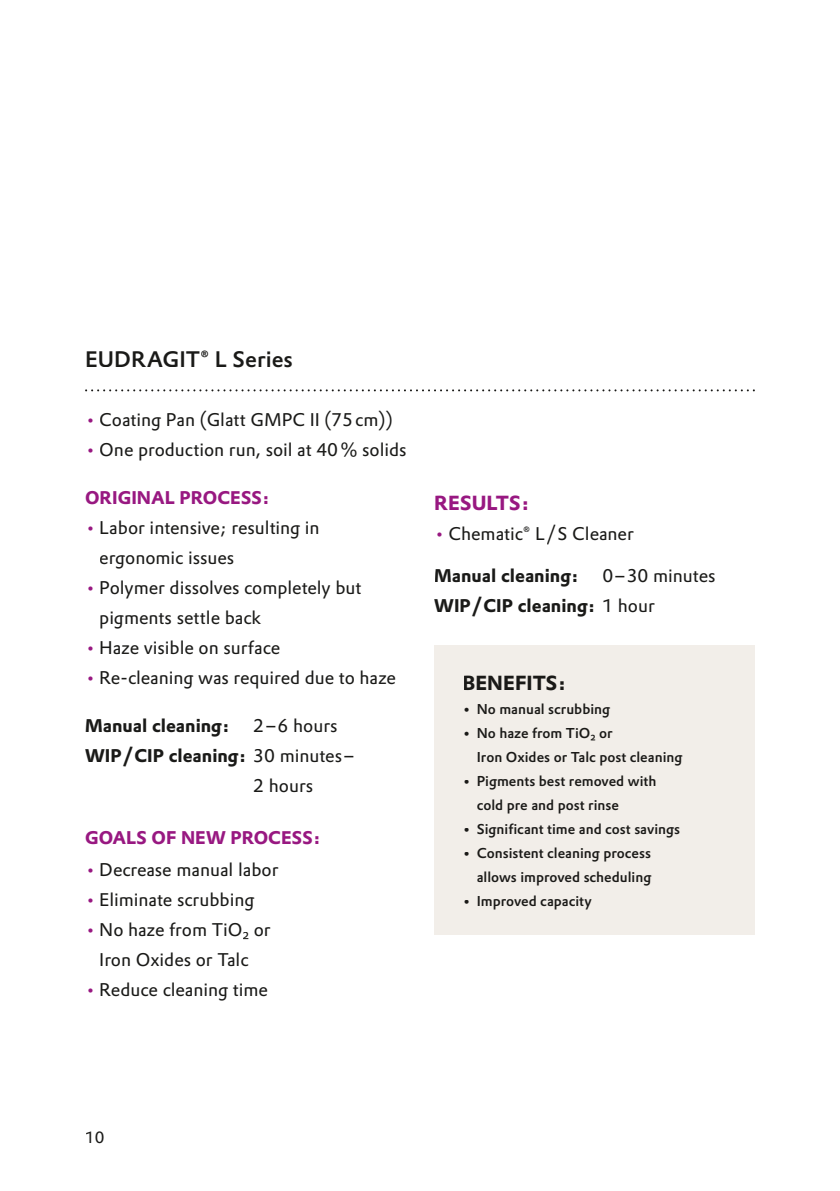
<style>
.page{position:relative;width:840px;height:1191px;background:#fff}
.page>*{position:absolute;margin:0;border:0;box-sizing:border-box;transform-origin:0 0}
.t1{font:500 22px "Evonik Prokyon";color:#1a1a18}
.t2{font:700 20px "Evonik Prokyon";color:#1a1917}
.t3{font:700 20px "Evonik Prokyon";color:#981881}
.t4{font:18px/30px "Evonik Prokyon";color:#1a1a18}
.t5{font:700 18px "Evonik Prokyon";color:#1a1a18}
.t6{font:700 18px "Evonik Prokyon";color:#981881}
.t7{font:16px "Evonik Prokyon";color:#1a1a18}
.t8{font:500 14px/24px "Evonik Prokyon";color:#1a1917}
.s1{color:#981881}
.s2{font-weight:400}
.s3{font-weight:700}
</style>
<div class="page">
<div style="left:434px;top:645px;width:320px;height:289px;background:#f2eee9"></div>
<svg style="left:85px;top:389px;width:669px;height:2px"></svg>
<p class="t1" style="left:85px;top:341px;width:209px">EUDRAGIT® L Series</p>
<p class="t4" style="left:85px;top:404px;width:309px"><span class="s1">•</span> Coating Pan (Glatt GMPC II (75 cm))</p>
<p class="t4" style="left:85px;top:434px;width:323px"><span class="s1">•</span> One production run, soil at 40 % solids</p>
<p class="t6" style="left:85px;top:483px;width:186px">ORIGINAL PROCESS:</p>
<p class="t4" style="left:99px;top:512px;width:222px;text-indent:-14px"><span class="s1">•</span> Labor intensive; resulting in ergonomic issues</p>
<p class="t4" style="left:99px;top:572px;width:263px;text-indent:-14px"><span class="s1">•</span> Polymer dissolves completely but pigments settle back</p>
<p class="t4" style="left:85px;top:632px;width:197px"><span class="s1">•</span> Haze visible on surface</p>
<p class="t4" style="left:85px;top:662px;width:312px"><span class="s1">•</span> Re-cleaning was required due to haze</p>
<p class="t5" style="left:85px;top:711px;width:146px">Manual cleaning:</p>
<p class="t4" style="left:253px;top:710px;width:86px">2 – 6 hours</p>
<p class="t5" style="left:85px;top:741px;width:269px">WIP / CIP cleaning: <span class="s2">30 minutes –</span></p>
<p class="t4" style="left:253px;top:770px;width:61px">2 hours</p>
<p class="t6" style="left:85px;top:823px;width:236px">GOALS OF NEW PROCESS:</p>
<p class="t4" style="left:85px;top:854px;width:195px"><span class="s1">•</span> Decrease manual labor</p>
<p class="t4" style="left:85px;top:884px;width:171px"><span class="s1">•</span> Eliminate scrubbing</p>
<p class="t4" style="left:85px;top:914px;width:187px;text-align:center"><span class="s1">•</span> No haze from TiO₂ or<br>Iron Oxides or Talc</p>
<p class="t4" style="left:85px;top:974px;width:184px"><span class="s1">•</span> Reduce cleaning time</p>
<p class="t3" style="left:434px;top:487px;width:96px">RESULTS:</p>
<p class="t4" style="left:434px;top:518px;width:201px"><span class="s1">•</span> Chematic® L/S Cleaner</p>
<p class="t5" style="left:434px;top:561px;width:146px">Manual cleaning:</p>
<p class="t4" style="left:434px;top:560px;width:282px;text-indent:168px">0 – 30 minutes<br><span class="s3">WIP / CIP cleaning:</span> 1 hour</p>
<p class="t2" style="left:462px;top:667px;width:105px">BENEFITS:</p>
<p class="t8" style="left:462px;top:696px;width:149px">• No manual scrubbing</p>
<p class="t8" style="left:476px;top:720px;width:207px;text-indent:-14px">• No haze from TiO₂ or<br>Iron Oxides or Talc post cleaning</p>
<p class="t8" style="left:476px;top:768px;width:181px;text-indent:-14px">• Pigments best removed with cold pre and post rinse</p>
<p class="t8" style="left:462px;top:816px;width:219px">• Significant time and cost savings</p>
<p class="t8" style="left:462px;top:840px;width:190px;text-align:right">• Consistent cleaning process allows improved scheduling</p>
<p class="t8" style="left:462px;top:888px;width:131px">• Improved capacity</p>
<p class="t7" style="left:85px;top:1124px;width:21px">10</p>
</div>
